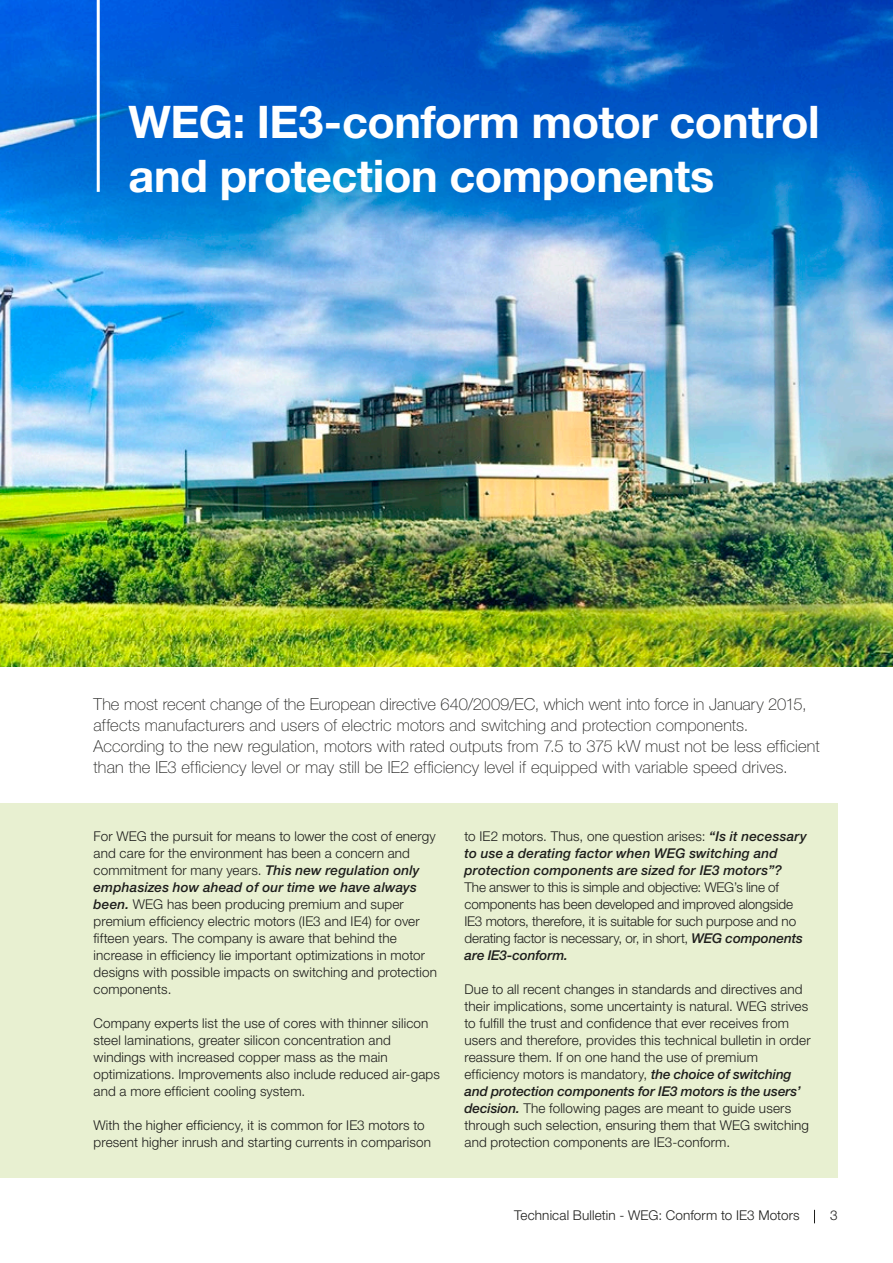
<style>
.page{position:relative;width:893px;height:1263px;background:#fff}
.page>*{position:absolute;margin:0;border:0;box-sizing:border-box;transform-origin:0 0}
.t1{font:700 45px/54px "Helvetica Neue LT Pro";letter-spacing:-.01em;color:#fff}
.t2{font:100 16.5px/21.3px "Helvetica Neue LT Pro";letter-spacing:.01em;color:#1d1d1b}
.t3{font:300 13.5px/17px "Helvetica Neue LT Pro";letter-spacing:.01em;color:#1d1d1b}
.t4{font:300 13.5px/17px "Helvetica Neue LT Pro";letter-spacing:-.01em;color:#1d1d1b}
.t5{font:italic 500 13.5px/17px "Helvetica Neue LT Pro";letter-spacing:.01em;color:#1d1d1b}
.s1{font-weight:500;font-style:italic}
.s2{font-weight:300;font-style:normal}
</style>
<div class="page">
<svg style="left:814px;top:1210px;width:1px;height:13px"></svg>
<div style="left:0;top:804px;width:838px;height:374px;background:#e8f0d1"></div>
<img style="left:0;top:0;width:893px;height:667px">
<hr style="left:97px;top:0;width:3px;height:192px;background:#fff">
<h1 class="t1" style="left:129px;top:94px;width:693px">WEG: IE3-conform motor control and protection components</h1>
<p class="t2" style="left:94px;top:693px;width:728px">The most recent change of the European directive 640/2009/EC, which went into force in January 2015, affects manufacturers and users of electric motors and switching and protection components.<br>According to the new regulation, motors with rated outputs from 7.5 to 375 kW must not be less efficient than the IE3 efficiency level or may still be IE2 efficiency level if equipped with variable speed drives.</p>
<p class="t3" style="left:94px;top:827px;width:345px">For WEG the pursuit for means to lower the cost of energy and care for the environment has been a concern and commitment for many years. <span class="s1">This new regulation only emphasizes how ahead of our time we have always been.</span> WEG has been producing premium and super premium efficiency electric motors (IE3 and IE4) for over fifteen years. The company is aware that behind the increase in efficiency lie important optimizations in motor designs with possible impacts on switching and protection components.</p>
<p class="t3" style="left:94px;top:1014px;width:348px">Company experts list the use of cores with thinner silicon steel laminations, greater silicon concentration and windings with increased copper mass as the main optimizations. Improvements also include reduced air-gaps and a more efficient cooling system.</p>
<p class="t3" style="left:94px;top:1116px;width:339px">With the higher efficiency, it is common for IE3 motors to present higher inrush and starting currents in comparison</p>
<p class="t5" style="left:464px;top:827px;width:344px"><span class="s2">to IE2 motors. Thus, one question arises:</span> “Is it necessary to use a derating factor when WEG switching and protection components are sized for IE3 motors”?</p>
<p class="t4" style="left:464px;top:878px;width:340px">The answer to this is simple and objective: WEG’s line of components has been developed and improved alongside IE3 motors, therefore, it is suitable for such purpose and no derating factor is necessary, or, in short, <span class="s1">WEG components are IE3-conform.</span></p>
<p class="t3" style="left:464px;top:980px;width:348px">Due to all recent changes in standards and directives and their implications, some uncertainty is natural. WEG strives to fulfill the trust and confidence that ever receives from users and therefore, provides this technical bulletin in order reassure them. If on one hand the use of premium efficiency motors is mandatory, <span class="s1">the choice of switching and protection components for IE3 motors is the users’ decision.</span> The following pages are meant to guide users through such selection, ensuring them that WEG switching and protection components are IE3-conform.</p>
<p class="t3" style="left:514px;top:1207px;width:287px">Technical Bulletin - WEG: Conform to IE3 Motors</p>
<p class="t3" style="left:830px;top:1207px;width:9px">3</p>
</div>
